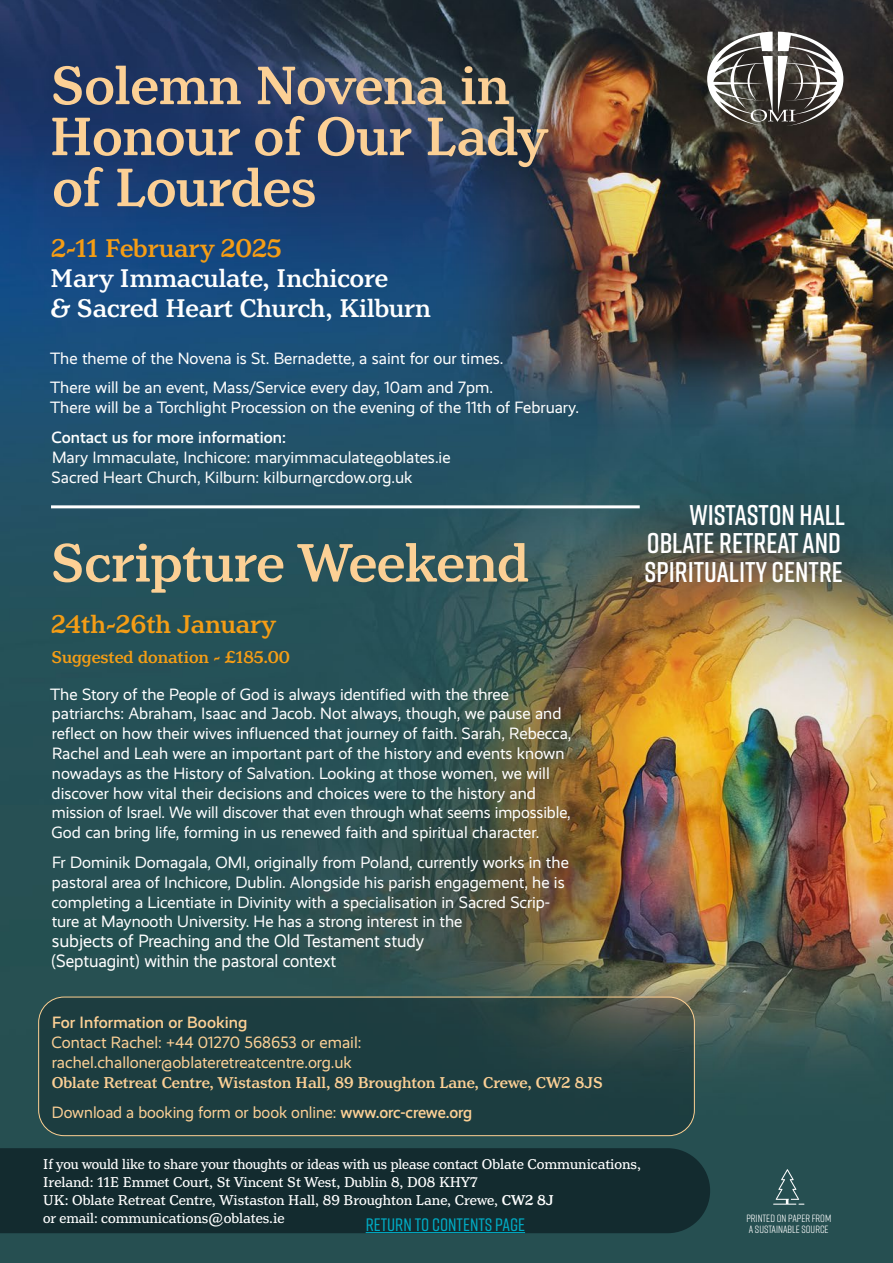
<style>
.page{position:relative;width:893px;height:1263px;background:#fff}
.page>*{position:absolute;margin:0;border:0;box-sizing:border-box;transform-origin:0 0}
.Body_1B{font:500 57px/51px "Henriette";color:#fcd095}
.Body_1B-2{font:600 28.5px/28.5px "Rift";color:#fff}
.Body_1B-3{font:500 27px/30px "Henriette";color:#fff}
.Body_1B-4{font:500 27px "Henriette";letter-spacing:-.005em;color:#f59d15}
.t1{font:18px/19.8px "Realist";letter-spacing:-.005em;color:#fff}
.Body_1B-5{font:500 18px "Henriette";color:#f59d15}
.t2{font:500 18px "Rift";color:#00adc6}
.Body_1B-6{font:16.5px/19.8px "Realist";color:#fff}
.t3{font:16.5px/19.8px "Realist";letter-spacing:-.005em;color:#fcd095}
.Body_1B-7{font:500 16.5px "Henriette";color:#fcd095}
.t4{font:500 16.5px "Realist";color:#fcd095}
.t5{font:15px "Henriette";color:#fff}
.A_Head{font:10.5px/11.2px "Rift";color:#fff}
.s1{font-weight:500}
</style>
<div class="page">
<img style="left:0;top:0;width:893px;height:1263px">
<hr style="left:51px;top:505px;width:589px;height:3px;background:#fff">
<svg style="left:39px;top:997px;width:655px;height:139px;background:#203f40"></svg>
<div style="left:38px;top:997px;width:657px;height:139px;border:1px solid #fcd095;border-radius:26px"></div>
<svg style="left:707px;top:32px;width:136px;height:94px"></svg>
<svg style="left:773px;top:1169px;width:31px;height:36px"></svg>
<div style="left:0;top:1148px;width:710px;height:85px;background:#132b2f"></div>
<hr style="left:366px;top:1232px;width:159px;height:1px;background:#00adc6">
<p class="Body_1B" style="left:50px;top:61px;width:499px">Solemn Novena in<br>Honour of Our Lady of Lourdes</p>
<p class="Body_1B-4" style="left:51px;top:233px;width:232px">2-11 February 2025</p>
<p class="Body_1B-3" style="left:50px;top:264px;width:382px">Mary Immaculate, Inchicore<br>&amp; Sacred Heart Church, Kilburn</p>
<p class="Body_1B-6" style="left:50px;top:348px;width:455px">The theme of the Novena is St. Bernadette, a saint for our times.</p>
<p class="Body_1B-6" style="left:50px;top:378px;width:444px">There will be an event, Mass/Service every day, 10am and 7pm.</p>
<p class="Body_1B-6" style="left:50px;top:398px;width:530px">There will be a Torchlight Procession on the evening of the 11th of February.</p>
<p class="Body_1B-6" style="left:52px;top:427px;width:400px"><span class="s1">Contact us for more information:<br></span>Mary Immaculate, Inchicore: maryimmaculate@oblates.ie</p>
<p class="Body_1B-6" style="left:52px;top:467px;width:362px">Sacred Heart Church, Kilburn: kilburn@rcdow.org.uk</p>
<p class="Body_1B" style="left:51px;top:538px;width:480px">Scripture Weekend</p>
<p class="Body_1B-4" style="left:51px;top:608px;width:226px">24th-26th January</p>
<p class="Body_1B-5" style="left:51px;top:646px;width:240px">Suggested donation - £185.00</p>
<p class="Body_1B-6" style="left:50px;top:684px;width:523px">The Story of the People of God is always identified with the three patriarchs: Abraham, Isaac and Jacob. Not always, though, we pause and reflect on how their wives influenced that journey of faith. Sarah, Rebecca, Rachel and Leah were an important part of the history and events known nowadays as the History of Salvation. Looking at those women, we will discover how vital their decisions and choices were to the history and mission of Israel. We will discover that even through what seems impossible, God can bring life, forming in us renewed faith and spiritual character.</p>
<p class="Body_1B-6" style="left:52px;top:852px;width:519px">Fr Dominik Domagala, OMI, originally from Poland, currently works in the pastoral area of Inchicore, Dublin. Alongside his parish engagement, he is completing a Licentiate in Divinity with a specialisation in Sacred Scrip&shy;ture at Maynooth University. He has a strong interest in the</p>
<p class="t1" style="left:51px;top:931px;width:374px">subjects of Preaching and the Old Testament study (Septuagint) within the pastoral context</p>
<p class="t4" style="left:52px;top:1013px;width:197px">For Information or Booking</p>
<p class="t3" style="left:52px;top:1032px;width:311px">Contact Rachel: +44 01270 568653 or email: rachel.challoner@oblateretreatcentre.org.uk</p>
<p class="Body_1B-7" style="left:52px;top:1073px;width:553px">Oblate Retreat Centre, Wistaston Hall, 89 Broughton Lane, Crewe, CW2 8JS</p>
<p class="t3" style="left:52px;top:1102px;width:422px">Download a booking form or book online: <span class="s1">www.orc-crewe.org</span></p>
<p class="Body_1B-2" style="left:645px;top:500px;width:202px;text-indent:45px">WISTASTON HALL<br>OBLATE RETREAT AND<br>SPIRITUALITY CENTRE</p>
<p class="t5" style="left:43px;top:1155px;width:599px">If you would like to share your thoughts or ideas with us please contact Oblate Communications,</p>
<p class="t5" style="left:43px;top:1173px;width:436px">Ireland: 11E Emmet Court, St Vincent St West, Dublin 8, D08 KHY7</p>
<p class="t5" style="left:43px;top:1191px;width:512px">UK: Oblate Retreat Centre, Wistaston Hall, 89 Broughton Lane, Crewe, <span class="s1">CW2 8J</span></p>
<p class="t5" style="left:43px;top:1209px;width:243px">or email: communications@oblates.ie</p>
<p class="t2" style="left:366px;top:1212px;width:161px">RETURN TO CONTENTS PAGE</p>
<p class="A_Head" style="left:746px;top:1212px;width:86px">PRINTED ON PAPER FROM<br>A SUSTAINABLE SOURCE</p>
</div>
